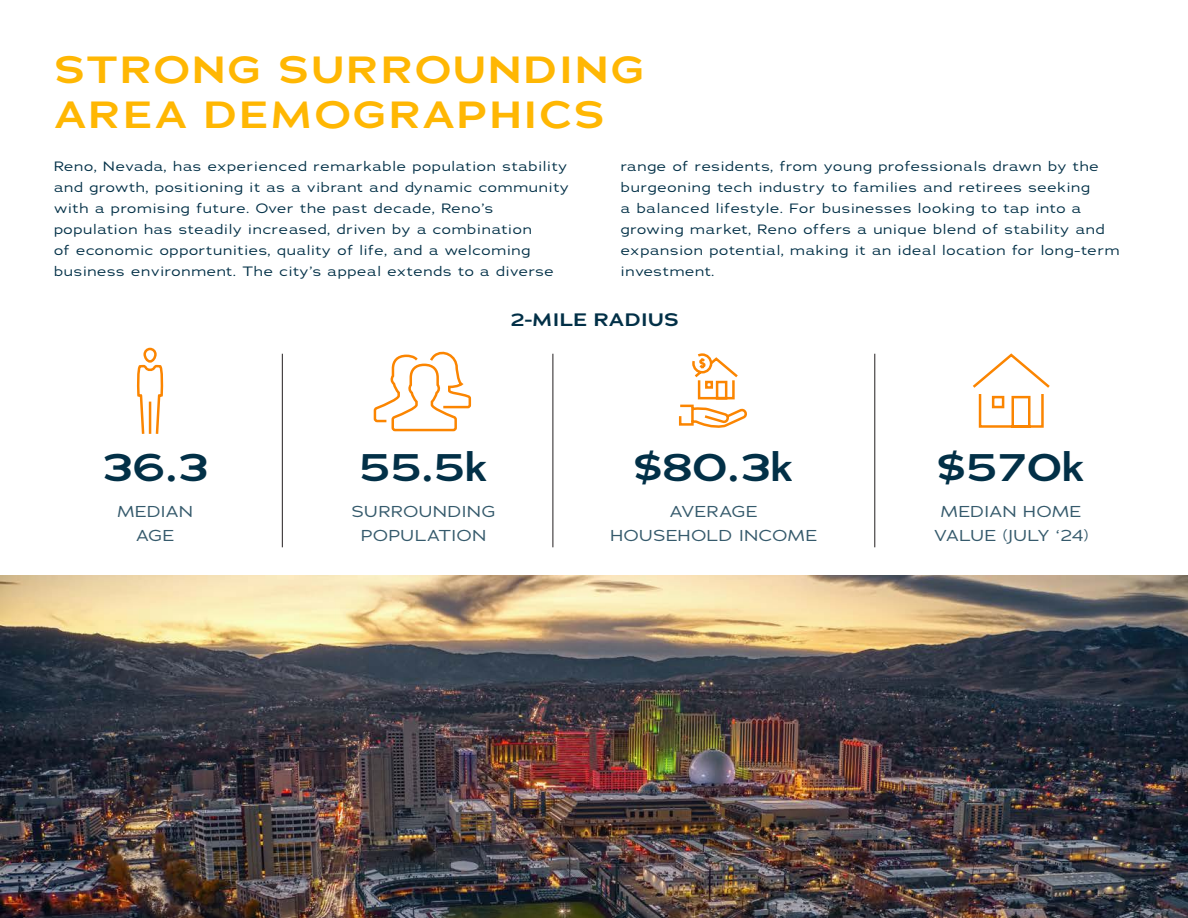
<style>
.page{position:relative;width:1188px;height:918px;background:#fff}
.page>*{position:absolute;margin:0;border:0;box-sizing:border-box;transform-origin:0 0}
.Retail_High_Street_Callouts{font:600 39px "Adrianna Extended";color:#023047}
.t1{font:600 37.8px/45.3px "Adrianna Extended";letter-spacing:.05em;color:#ffb703}
.t2{font:600 18px "Adrianna Extended";letter-spacing:.015em;color:#023047}
.Retail_High_Street_Body{font:15.75px/24px "Adrianna Extended";letter-spacing:.025em;color:#355a6c;text-align:center}
.t3{font:13.5px/21px "Adrianna Extended";letter-spacing:.05em;color:#023047}
</style>
<div class="page">
<img style="left:0;top:576px;width:1188px;height:342px">
<hr style="left:553px;top:354px;width:1px;height:193px;background:#231f20">
<hr style="left:282px;top:354px;width:1px;height:193px;background:#231f20">
<hr style="left:874px;top:354px;width:1px;height:193px;background:#231f20">
<svg style="left:678px;top:353px;width:69px;height:75px"></svg>
<svg style="left:972px;top:353px;width:78px;height:75px"></svg>
<svg style="left:373px;top:351px;width:99px;height:81px"></svg>
<svg style="left:137px;top:347px;width:26px;height:87px"></svg>
<p class="t1" style="left:54px;top:47px;width:593px">STRONG SURROUNDING<br>AREA DEMOGRAPHICS</p>
<p class="t3" style="left:54px;top:155px;width:516px">Reno, Nevada, has experienced remarkable population stability and growth, positioning it as a vibrant and dynamic community with a promising future. Over the past decade, Reno’s population has steadily increased, driven by a combination<br>of economic opportunities, quality of life, and a welcoming business environment. The city’s appeal extends to a diverse</p>
<p class="t3" style="left:621px;top:155px;width:501px">range of residents, from young professionals drawn by the burgeoning tech industry to families and retirees seeking<br>a balanced lifestyle. For businesses looking to tap into a growing market, Reno offers a unique blend of stability and expansion potential, making it an ideal location for long-term investment.</p>
<p class="Retail_High_Street_Callouts" style="left:102px;top:441px;width:109px">36.3</p>
<p class="Retail_High_Street_Body" style="left:117px;top:499px;width:77px">MEDIAN<br>AGE</p>
<p class="t2" style="left:510px;top:308px;width:170px">2-MILE RADIUS</p>
<p class="Retail_High_Street_Callouts" style="left:359px;top:441px;width:130px">55.5k</p>
<p class="Retail_High_Street_Body" style="left:352px;top:499px;width:145px">SURROUNDING<br>POPULATION</p>
<p class="Retail_High_Street_Callouts" style="left:634px;top:441px;width:162px">$80.3k</p>
<p class="Retail_High_Street_Body" style="left:610px;top:499px;width:208px">AVERAGE<br>HOUSEHOLD INCOME</p>
<p class="Retail_High_Street_Callouts" style="left:937px;top:441px;width:149px">$570k</p>
<p class="Retail_High_Street_Body" style="left:934px;top:499px;width:155px">MEDIAN HOME<br>VALUE (JULY ‘24)</p>
</div>
